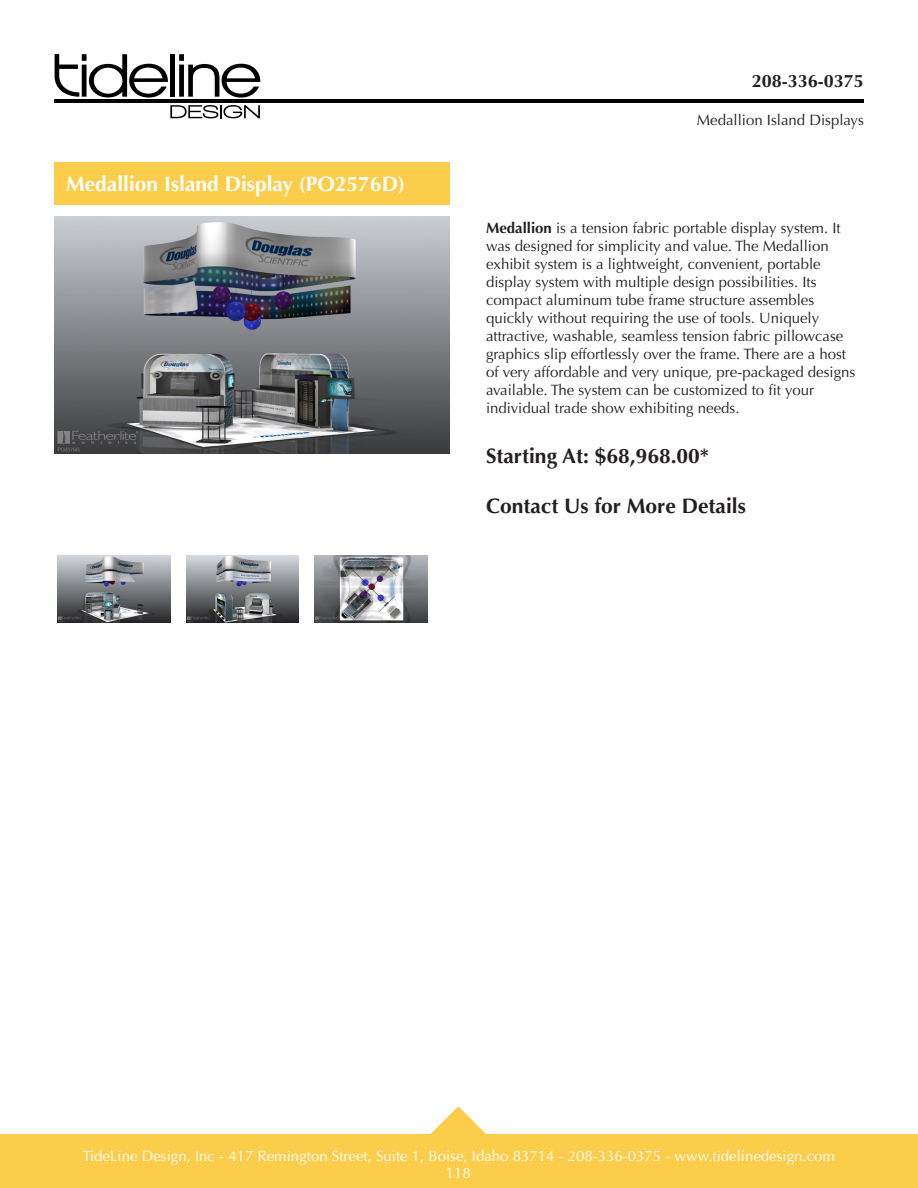
<style>
.page{position:relative;width:918px;height:1188px;background:#fff}
.page>*{position:absolute;margin:0;border:0;box-sizing:border-box;transform-origin:0 0}
.t1{font:700 21px "Optima";color:#231f20}
.New_Title{font:700 21px "Optima";color:#fff}
.t2{font:700 18px "Optima";color:#231f20}
.t3{font:15px/18px "Optima";color:#231f20}
.t4{font:15px "Optima";color:#fff}
.s1{font-weight:700}
</style>
<div class="page">
<svg style="left:431px;top:1106px;width:55px;height:28px"></svg>
<div style="left:54px;top:162px;width:396px;height:43px;background:#fccd4b"></div>
<div style="left:0;top:1134px;width:918px;height:54px;background:#fccd4b"></div>
<hr style="left:54px;top:99px;width:810px;height:4px;background:#000001">
<div style="left:170px;top:54px;width:5px;height:43px;background:#000001"></div>
<svg style="left:170px;top:105px;width:90px;height:13px"></svg>
<svg style="left:55px;top:54px;width:113px;height:44px"></svg>
<svg style="left:179px;top:54px;width:81px;height:44px"></svg>
<img style="left:55px;top:217px;width:395px;height:237px">
<img style="left:58px;top:555px;width:112px;height:68px">
<img style="left:186px;top:555px;width:113px;height:68px">
<img style="left:315px;top:555px;width:112px;height:68px">
<p class="t2" style="left:752px;top:71px;width:114px">208-336-0375</p>
<p class="New_Title" style="left:66px;top:172px;width:341px">Medallion Island Display (PO2576D)</p>
<p class="t3" style="left:697px;top:111px;width:169px">Medallion Island Displays</p>
<p class="t3" style="left:486px;top:219px;width:371px"><span class="s1">Medallion</span> is a tension fabric portable display system. It was designed for simplicity and value. The Medallion exhibit system is a lightweight, convenient, portable display system with multiple design possibilities. Its compact aluminum tube frame structure assembles quickly without requiring the use of tools. Uniquely attractive, washable, seamless tension fabric pillowcase graphics slip effortlessly over the frame. There are a host of very affordable and very unique, pre-packaged designs available. The system can be customized to fit your individual trade show exhibiting needs.</p>
<p class="t1" style="left:486px;top:443px;width:225px">Starting At: $68,968.00*</p>
<p class="t1" style="left:486px;top:494px;width:261px">Contact Us for More Details</p>
<p class="t4" style="left:83px;top:1147px;width:754px">TideLine Design, Inc - 417 Remington Street, Suite 1, Boise, Idaho 83714 - 208-336-0375 - www.tidelinedesign.com</p>
<p class="t4" style="left:446px;top:1165px;width:27px">118</p>
</div>
